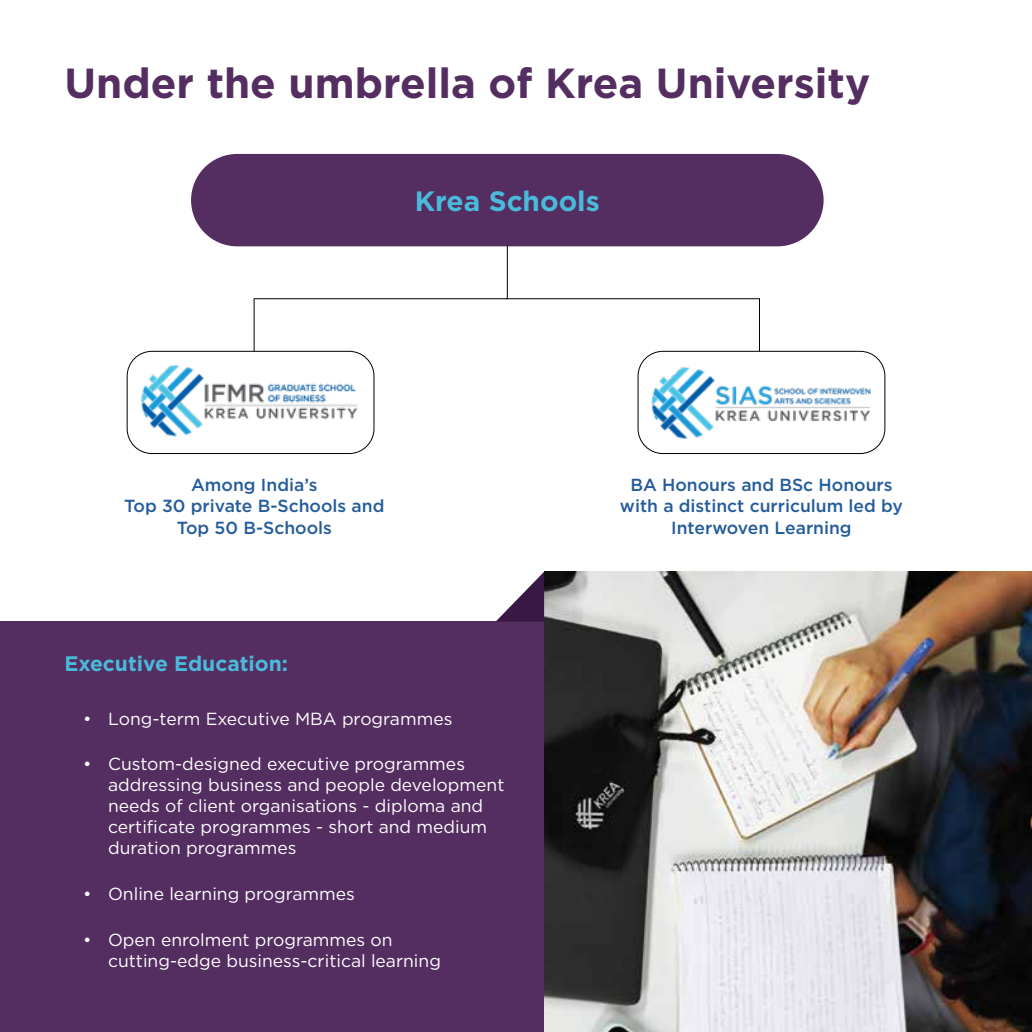
<style>
.page{position:relative;width:1032px;height:1032px;background:#fff}
.page>*{position:absolute;margin:0;border:0;box-sizing:border-box;transform-origin:0 0}
.t1{font:700 42px "Gotham";color:#542d61}
.t2{font:700 28px "Gotham";color:#4abadb}
.t3{font:700 21px "Gotham";color:#4abadb}
.t4{font:17.5px/21px "Gotham";color:#fff}
.t5{font:500 17.5px/21px "Gotham";color:#245c9b;text-align:center}
</style>
<div class="page">
<div style="left:0;top:621px;width:1032px;height:411px;background:#542d61"></div>
<div style="left:191px;top:154px;width:632px;height:92px;background:#542d61;border-radius:46px"></div>
<img style="left:651px;top:367px;width:220px;height:72px">
<img style="left:141px;top:364px;width:217px;height:73px">
<hr style="left:507px;top:246px;width:1px;height:52px;background:#000">
<hr style="left:254px;top:298px;width:1px;height:53px;background:#000">
<hr style="left:254px;top:298px;width:253px;height:1px;background:#000">
<hr style="left:759px;top:298px;width:1px;height:53px;background:#000">
<hr style="left:506px;top:298px;width:254px;height:1px;background:#000">
<div style="left:127px;top:351px;width:247px;height:103px;border:1px solid #000;border-radius:25px"></div>
<div style="left:638px;top:351px;width:247px;height:103px;border:1px solid #000;border-radius:25px"></div>
<img style="left:544px;top:572px;width:488px;height:460px">
<svg style="left:496px;top:572px;width:48px;height:49px"></svg>
<h1 class="t1" style="left:64px;top:55px;width:807px">Under the umbrella of Krea University</h1>
<h2 class="t2" style="left:415px;top:183px;width:186px">Krea Schools</h2>
<p class="t5" style="left:124px;top:474px;width:262px">Among India’s<br>Top 30 private B-Schools and<br>Top 50 B-Schools</p>
<p class="t5" style="left:620px;top:474px;width:284px">BA Honours and BSc Honours with a distinct curriculum led by<br>Interwoven Learning</p>
<p class="t3" style="left:64px;top:649px;width:225px">Executive Education:</p>
<p class="t4" style="left:83px;top:707px;width:371px">• Long-term Executive MBA programmes</p>
<p class="t4" style="left:108px;top:753px;width:398px;text-indent:-25px">• Custom-designed executive programmes addressing business and people development needs of client organisations - diploma and certificate programmes - short and medium duration programmes</p>
<p class="t4" style="left:83px;top:883px;width:273px">• Online learning programmes</p>
<p class="t4" style="left:108px;top:929px;width:334px;text-indent:-25px">• Open enrolment programmes on cutting-edge business-critical learning</p>
</div>
